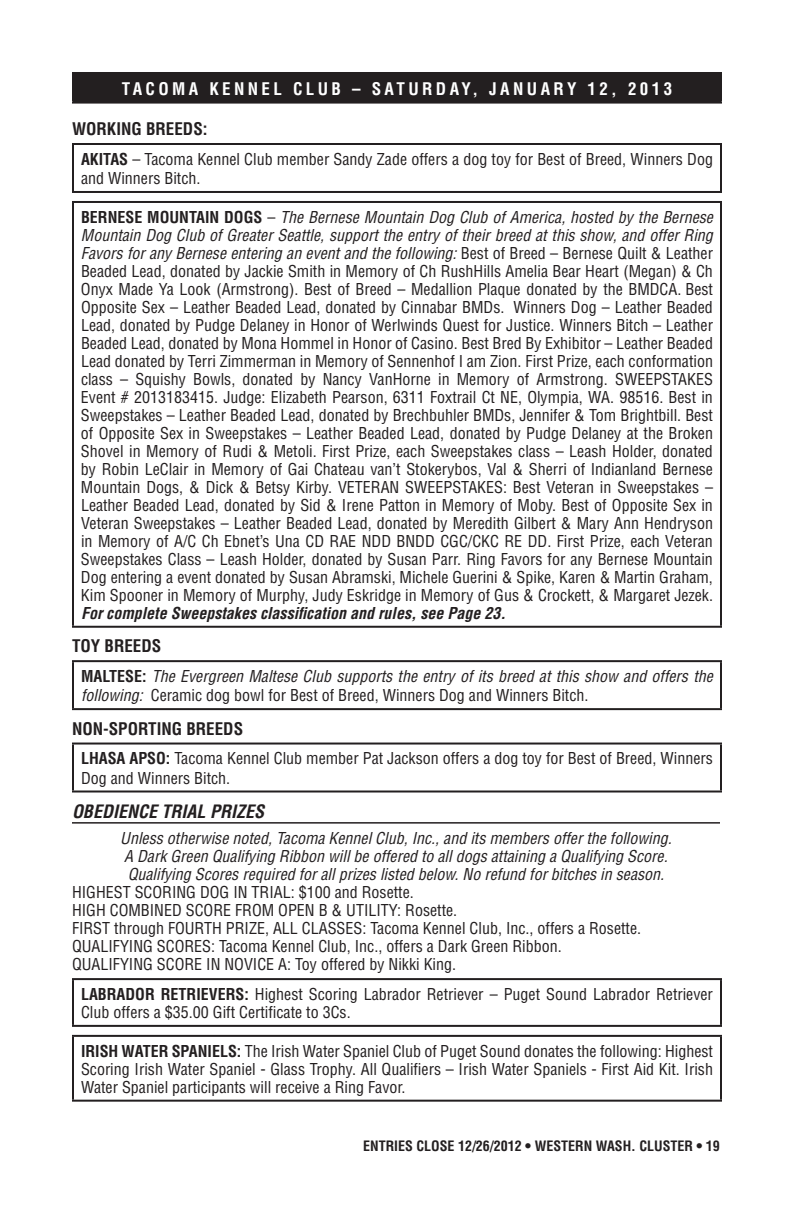
<style>
.page{position:relative;width:792px;height:1224px;background:#fff}
.page>*{position:absolute;margin:0;border:0;box-sizing:border-box;transform-origin:0 0}
.t1{font:italic 700 condensed 18px "Helvetica";color:#231f20}
.t2{font:700 condensed 17px "Helvetica";color:#231f20}
.t3{font:700 condensed 17px "Helvetica";letter-spacing:.2em;color:#fff}
.t4{font:condensed 16px/18px "Helvetica";color:#231f20}
.t5{font:italic condensed 16px/18px "Helvetica";color:#231f20}
.t6{font:italic 700 condensed 16px "Helvetica";color:#231f20}
.t7{font:700 condensed 14px "Helvetica";color:#231f20}
.s1{font-weight:700}
.s2{font-style:italic}
.s3{font-weight:700;font-style:normal}
.s4{font-style:normal}
</style>
<div class="page">
<hr style="left:72px;top:822px;width:648px;height:2px;background:#231f20">
<hr style="left:72px;top:143px;width:650px;height:2px;background:#231f20">
<hr style="left:72px;top:145px;width:2px;height:46px;background:#231f20">
<hr style="left:720px;top:145px;width:2px;height:46px;background:#231f20">
<hr style="left:72px;top:191px;width:650px;height:2px;background:#231f20">
<hr style="left:72px;top:201px;width:650px;height:2px;background:#231f20">
<hr style="left:72px;top:203px;width:2px;height:423px;background:#231f20">
<hr style="left:720px;top:203px;width:2px;height:423px;background:#231f20">
<hr style="left:72px;top:626px;width:650px;height:2px;background:#231f20">
<hr style="left:72px;top:660px;width:650px;height:2px;background:#231f20">
<hr style="left:72px;top:662px;width:2px;height:46px;background:#231f20">
<hr style="left:720px;top:662px;width:2px;height:46px;background:#231f20">
<hr style="left:72px;top:708px;width:650px;height:2px;background:#231f20">
<hr style="left:72px;top:743px;width:650px;height:2px;background:#231f20">
<hr style="left:72px;top:745px;width:2px;height:46px;background:#231f20">
<hr style="left:720px;top:745px;width:2px;height:46px;background:#231f20">
<hr style="left:72px;top:791px;width:650px;height:2px;background:#231f20">
<hr style="left:72px;top:978px;width:650px;height:2px;background:#231f20">
<hr style="left:72px;top:980px;width:2px;height:45px;background:#231f20">
<hr style="left:720px;top:980px;width:2px;height:45px;background:#231f20">
<hr style="left:72px;top:1025px;width:650px;height:2px;background:#231f20">
<hr style="left:72px;top:1035px;width:650px;height:2px;background:#231f20">
<hr style="left:72px;top:1037px;width:2px;height:63px;background:#231f20">
<hr style="left:720px;top:1037px;width:2px;height:63px;background:#231f20">
<hr style="left:72px;top:1100px;width:650px;height:2px;background:#231f20">
<div style="left:73px;top:73px;width:648px;height:30px;background:#231f20"></div>
<hr style="left:72px;top:72px;width:650px;height:2px;background:#231f20">
<hr style="left:72px;top:74px;width:2px;height:28px;background:#231f20">
<hr style="left:720px;top:74px;width:2px;height:28px;background:#231f20">
<hr style="left:72px;top:102px;width:650px;height:2px;background:#231f20">
<p class="t3" style="left:122px;top:78px;width:552px">TACOMA KENNEL CLUB – SATURDAY, JANUARY 12, 2013</p>
<p class="t2" style="left:72px;top:118px;width:137px">WORKING BREEDS:</p>
<p class="t4" style="left:81px;top:149px;width:633px;line-height:19.2px"><span class="s1">AKITAS</span> – Tacoma Kennel Club member Sandy Zade offers a dog toy for Best of Breed, Winners Dog and Winners Bitch.</p>
<p class="t4" style="left:81px;top:208px;width:634px;text-align:justify"><span class="s1">BERNESE MOUNTAIN DOGS</span> – <span class="s2">The Bernese Mountain Dog Club of America, hosted by the Bernese Mountain Dog Club of Greater Seattle, support the entry of their breed at this show, and offer Ring Favors for any Bernese entering an event and the following:</span> Best of Breed – Bernese Q uilt &amp; L eather Beaded Lead, donated by Jackie Smith in Memory of Ch RushHills Amelia Bear Heart (Megan) &amp; Ch Onyx Made Ya Look (Armstrong). Best of Breed – Medallion Plaque donated by the BMDCA. Best Opposite Sex – Leather Beaded Lead, donated by Cinnabar BMDs. Winners Dog – Leather Beaded Lead, donated by Pudge Delaney in Honor of Werlwinds Quest for Justice. Winners Bitch – Leather Beaded Lead, donated by Mona H ommel in H onor of Casino. Best Bred By Exhibitor – Leather Beaded Lead donated by Terri Zimmerman in Memory of Sennenhof I am Zion. First Prize, each conformation class – Squishy Bowls, donated by Nancy VanHorne in Memory of Armstrong. SWEEPSTAKES Event # 2013183415. Judge: Elizabeth Pearson, 6311 Foxtrail Ct N E, Olympia, WA. 98516. Best in Sweepstakes – Leather Beaded Lead, donated by Brechbuhler BMDs, Jennifer &amp; Tom Brightbill. Best of Opposite Sex in Sweepstakes – Leather Beaded Lead, donated by Pudge Delaney at the Broken Shovel in Memory of Rudi &amp; Metoli. First Prize, each Sweepstakes class – Leash Holder, donated by Robin LeClair in Memory of Gai Chateau van’t Stokerybos, Val &amp; Sherri of I ndianland Bernese M ountain Dogs, &amp; D ick &amp; Betsy Kirby. VETERAN SWEEPSTAKES: Best Veteran in Sweepstakes – Leather Beaded Lead, donated by Sid &amp; I rene Patton in Memory of M oby. Best of Opposite Sex in Veteran Sweepstakes – Leather Beaded Lead, donated by Meredith Gilbert &amp; Mary Ann Hendryson in Memory of A/C Ch Ebnet’s U na CD RAE NDD</p>
<p class="t4" style="left:81px;top:532px;width:634px;text-align:justify;text-indent:359px">CGC/CKC R E DD . First Prize, each Veteran Sweepstakes Class – Leash Holder, donated by Susan Parr. Ring Favors for any Bernese M ountain Dog entering a event donated by Susan Abramski, M ichele Guerini &amp; Spike, Karen &amp; Martin Graham, Kim Spooner in Memory of M urphy, Judy Eskridge in Memory of Gus &amp; Crockett, &amp; Margaret Jezek.</p>
<p class="t6" style="left:81px;top:603px;width:426px">For complete Sweepstakes classification and rules, see Page 23.</p>
<p class="t2" style="left:72px;top:635px;width:91px">TOY BREEDS</p>
<p class="t5" style="left:81px;top:666px;width:633px;line-height:19.2px"><span class="s3">MALTESE:</span> The Evergreen Maltese Club supports the entry of its breed at this show and offers the following: <span class="s4">Ceramic dog bowl for Best of Breed, Winners Dog and Winners Bitch.</span></p>
<p class="t2" style="left:72px;top:718px;width:173px">NON-SPORTING BREEDS</p>
<p class="t4" style="left:81px;top:749px;width:633px;line-height:19.2px"><span class="s1">LHASA APSO:</span> Tacoma Kennel Club member Pat Jackson offers a dog toy for Best of Breed, Winners<br>Dog and Winners Bitch.</p>
<p class="t1" style="left:72px;top:800px;width:194px">OBEDIENCE TRIAL PRIZES</p>
<p class="t5" style="left:120px;top:829px;width:553px">Unless otherwise noted, Tacoma Kennel Club, Inc., and its members offer the following.<br>A Dark Green Qualifying Ribbon will be offered to all dogs attaining a Qualifying Score.<br>Qualifying Scores required for all prizes listed below. No refund for bitches in season.</p>
<p class="t4" style="left:72px;top:883px;width:343px">HI GHEST SCORING DOG IN TRIAL: $100 and Rosette.<br>HIGH COMBINED SCORE FROM OPEN B &amp; UTILITY</p>
<p class="t4" style="left:397px;top:532px;width:19px">BNDD</p>
<p class="t4" style="left:72px;top:901px;width:571px;text-indent:325px">: Rosette.<br>FIRST through FOURTH PRIZE, ALL CLASSES: Tacoma Kennel Club, I nc., offers a Rosette.<br>QUALI FYING SCORES: Tacoma Kennel Club, I nc., offers a Dark Green Ribbon.<br>Qualifying sco re in Novice A: Toy offered by N ikki King.</p>
<p class="t4" style="left:81px;top:985px;width:633px"><span class="s1">LABRADOR RETRIEVERS:</span> H ighest Scoring Labrador Retriever – Puget Sound Labrador Retriever<br>Club offers a $35.00 Gift Certificate to 3Cs.</p>
<p class="t4" style="left:81px;top:1042px;width:634px;text-align:justify"><span class="s1">IRISH WATER SPANIELS:</span> The Irish Water Spaniel Club of Puget Sound donates the following: H ighest Scoring I rish Water Spaniel - Glass Trophy. All Qualifiers – I rish Water Spaniels - First Aid Kit. I rish Water Spaniel participants will receive a Ring Favor.</p>
<p class="t7" style="left:363px;top:1137px;width:358px">ENTRIES CLOSE 12/26/2012 • WESTERN WASH. CLUSTER • 19</p>
</div>
